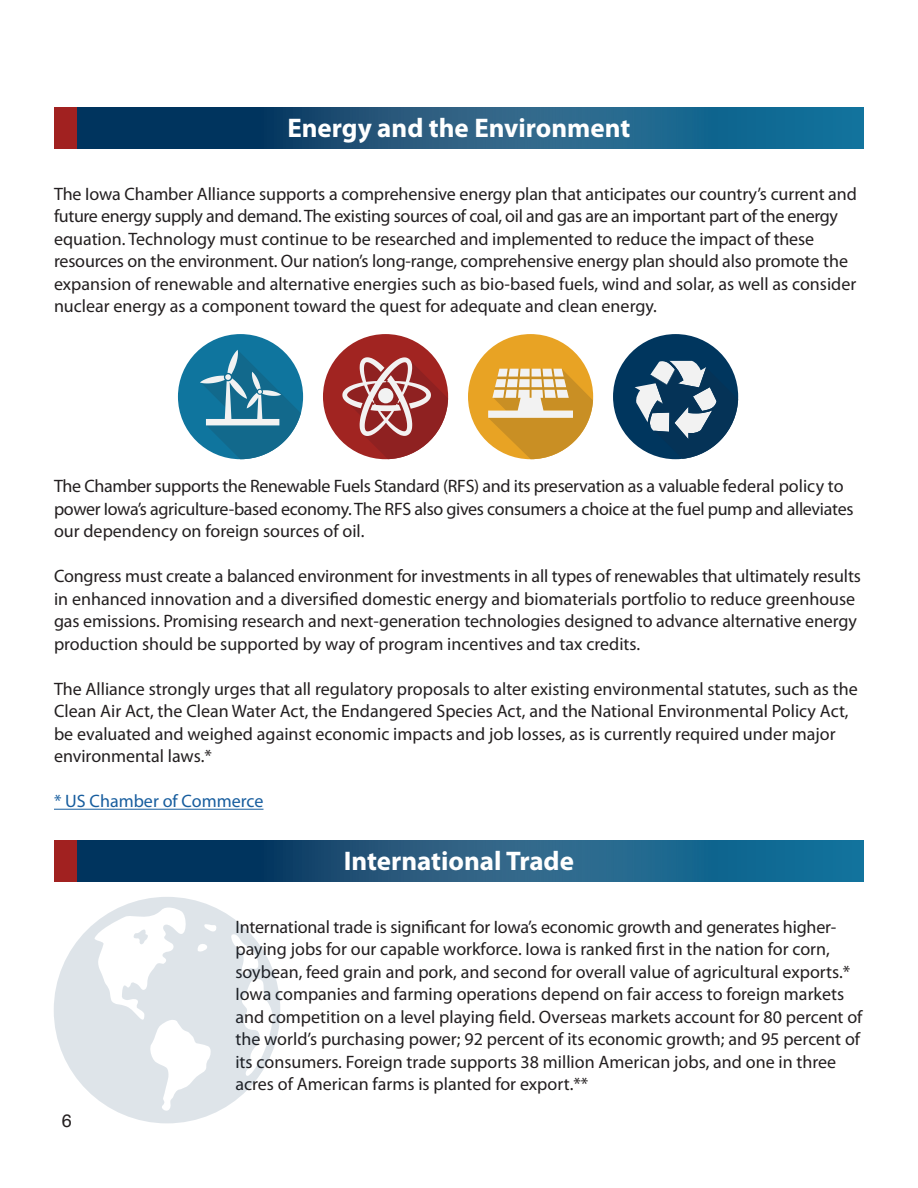
<style>
.page{position:relative;width:918px;height:1188px;background:#fff}
.page>*{position:absolute;margin:0;border:0;box-sizing:border-box;transform-origin:0 0}
.t1{font:700 27px "Myriad Pro";color:#fff}
.t2{font:18px/22.5px "Myriad Pro";letter-spacing:-.005em;color:#231f20}
.t3{font:18px "Myriad Pro";color:#175d9e}
.t4{font:18px "Helvetica";color:#231f20}
</style>
<div class="page">
<svg style="left:76px;top:108px;width:788px;height:41px;background:#18567c"></svg>
<hr style="left:54px;top:809px;width:209px;height:1px;background:#175d9e">
<div style="left:54px;top:108px;width:22px;height:41px;background:#a12120"></div>
<svg style="left:76px;top:840px;width:788px;height:42px;background:#18567c"></svg>
<div style="left:54px;top:840px;width:22px;height:42px;background:#a12120"></div>
<div style="left:468px;top:334px;width:125px;height:125px;background:#e8a324;border-radius:50%"></div>
<svg style="left:488px;top:369px;width:105px;height:90px"></svg>
<div style="left:178px;top:334px;width:125px;height:125px;background:#0f759e;border-radius:50%"></div>
<svg style="left:200px;top:350px;width:101px;height:109px"></svg>
<div style="left:323px;top:334px;width:125px;height:125px;background:#a12421;border-radius:50%"></div>
<svg style="left:342px;top:357px;width:106px;height:102px"></svg>
<div style="left:613px;top:334px;width:125px;height:125px;background:#00365e;border-radius:50%"></div>
<svg style="left:635px;top:361px;width:103px;height:98px"></svg>
<svg style="left:54px;top:897px;width:226px;height:226px;fill:#dee4e9"></svg>
<p class="t1" style="left:287px;top:110px;width:344px">Energy and the Environment</p>
<p class="t2" style="left:54px;top:182px;width:804px">The Iowa Chamber Alliance supports a comprehensive energy plan that anticipates our country’s current and</p>
<p class="t2" style="left:54px;top:205px;width:785px">future energy supply and demand. The existing sources of coal, oil and gas are an important part of the energy</p>
<p class="t2" style="left:54px;top:227px;width:804px">equation. Technology must continue to be researched and implemented to reduce the impact of these resources on the environment. Our nation’s long-range, comprehensive energy plan should also promote the expansion of renewable and alternative energies such as bio-based fuels, wind and solar, as well as consider nuclear energy as a component toward the quest for adequate and clean energy.</p>
<p class="t2" style="left:54px;top:475px;width:801px">The Chamber supports the Renewable Fuels Standard (RFS) and its preservation as a valuable federal policy to power Iowa’s agriculture-based economy. The RFS also gives consumers a choice at the fuel pump and alleviates our dependency on foreign sources of oil.</p>
<p class="t2" style="left:54px;top:565px;width:808px">Congress must create a balanced environment for investments in all types of renewables that ultimately results in enhanced innovation and a diversified domestic energy and biomaterials portfolio to reduce greenhouse gas emissions. Promising research and next-generation technologies designed to advance alternative energy production should be supported by way of program incentives and tax credits.</p>
<p class="t2" style="left:54px;top:677px;width:805px">The Alliance strongly urges that all regulatory proposals to alter existing environmental statutes, such as the Clean Air Act, the Clean Water Act, the Endangered Species Act, and the National Environmental Policy Act, be evaluated and weighed against economic impacts and job losses, as is currently required under major environmental laws.*</p>
<p class="t3" style="left:54px;top:790px;width:211px">* US Chamber of Commerce</p>
<p class="t1" style="left:344px;top:843px;width:232px">International Trade</p>
<p class="t4" style="left:62px;top:1107px;width:12px">6</p>
<p class="t2" style="left:235px;top:915px;width:603px">International trade is significant for Iowa’s economic growth and generates higher-</p>
<p class="t2" style="left:235px;top:938px;width:596px">paying jobs for our capable workforce. Iowa is ranked first in the nation for corn,</p>
<p class="t2" style="left:235px;top:960px;width:616px">soybean, feed grain and pork, and second for overall value of agricultural exports.*<br>Iowa companies and farming operations depend on fair access to foreign markets</p>
<p class="t2" style="left:235px;top:1005px;width:629px">and competition on a level playing field. Overseas markets account for 80 percent of the world’s purchasing power; 92 percent of its economic growth; and 95 percent of</p>
<p class="t2" style="left:235px;top:1050px;width:602px">its consumers. Foreign trade supports 38 million American jobs, and one in three</p>
<p class="t2" style="left:235px;top:1073px;width:354px">acres of American farms is planted for export.**</p>
</div>
